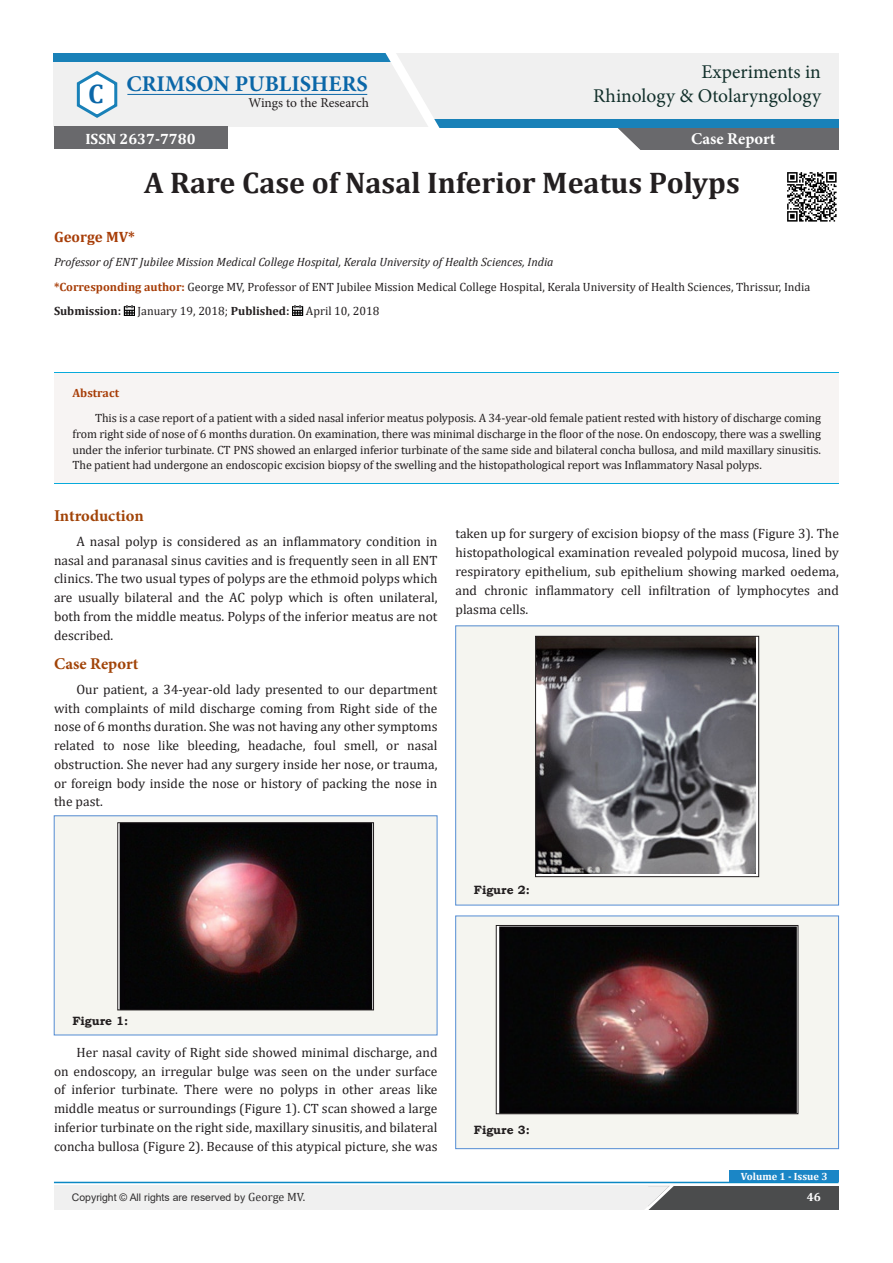
<style>
.page{position:relative;width:893px;height:1263px;background:#fff}
.page>*{position:absolute;margin:0;border:0;box-sizing:border-box;transform-origin:0 0}
.t1{font:700 30px "Cambria";color:#231f20}
.t2{font:700 27px "Cambria";color:#0b67a8}
.t3{font:700 22.5px "Minion Pro";color:#0b67a8}
.t4{font:19.5px "Minion Pro";color:#12302b}
.t5{font:700 16.5px "Minion Pro";color:#a14307}
.t6{font:700 16.5px "Minion Pro";letter-spacing:.005em;color:#fff}
.t7{font:700 15px "Cambria";color:#fff}
.t8{font:700 15px "Cambria";color:#a73d07}
.t9{font:13.5px/18.8px "Cambria";color:#231f20;text-align:justify}
.t10{font:13.5px "Minion Pro";color:#231f20}
.t11{font:12px/15.8px "Cambria";color:#231f20;text-align:justify}
.t12{font:italic 12px "Cambria";color:#231f20}
.t13{font:700 12px "Bookman Old Style";color:#231f20}
.t14{font:700 12px "Cambria";color:#231f20}
.t15{font:700 12px "Cambria";color:#a73d07}
.t16{font:700 12px "Cambria";color:#fff}
.t17{font:10.5px "Arial";color:#312f30}
.t18{font:700 10.5px "Cambria";color:#fff}
.s1{font-weight:700;color:#0b67a8}
.s2{font-weight:700;color:#a73d07}
.s3{font-family:"Calibri"}
.s4{font-weight:700}
.s5{font-family:"Calibri";font-weight:700}
.s6{font-family:"Cambria";font-size:12px}
</style>
<div class="page">
<svg style="left:124px;top:305px;width:11px;height:11px"></svg>
<svg style="left:292px;top:305px;width:11px;height:11px"></svg>
<div style="left:54px;top:816px;width:383px;height:219px;background:#f5f5f0"></div>
<img style="left:120px;top:824px;width:252px;height:184px">
<div style="left:118px;top:822px;width:256px;height:188px;border:1px solid #231f20"></div>
<div style="left:456px;top:626px;width:383px;height:279px;background:#f5f5f0"></div>
<div style="left:455px;top:626px;width:384px;height:279px;border:1px solid #548dd4"></div>
<img style="left:537px;top:638px;width:220px;height:237px">
<div style="left:535px;top:636px;width:224px;height:241px;border:1px solid #231f20"></div>
<div style="left:456px;top:916px;width:383px;height:233px;background:#f5f5f0"></div>
<div style="left:455px;top:916px;width:384px;height:233px;border:1px solid #548dd4"></div>
<img style="left:498px;top:927px;width:298px;height:185px">
<div style="left:496px;top:925px;width:302px;height:189px;border:1px solid #231f20"></div>
<div style="left:615px;top:127px;width:224px;height:23px;background:#69696c"></div>
<svg style="left:615px;top:128px;width:25px;height:22px"></svg>
<div style="left:647px;top:1186px;width:192px;height:23px;background:#4b4c4d"></div>
<div style="left:54px;top:1186px;width:593px;height:23px;background:#f0f0f0"></div>
<svg style="left:639px;top:1181px;width:41px;height:29px"></svg>
<hr style="left:54px;top:1185px;width:615px;height:1px;background:#f0f0f0">
<hr style="left:54px;top:1182px;width:784px;height:1px;background:#0b88c4">
<div style="left:730px;top:1170px;width:109px;height:12px;background:#1b86c6"></div>
<img style="left:787px;top:172px;width:50px;height:50px">
<div style="left:55px;top:372px;width:784px;height:112px;background:#f7f4f3"></div>
<hr style="left:55px;top:372px;width:784px;height:1px;background:#08aadb">
<hr style="left:55px;top:483px;width:784px;height:1px;background:#08aadb">
<div style="left:54px;top:54px;width:785px;height:73px;background:#f0f0f0"></div>
<svg style="left:76px;top:71px;width:42px;height:47px"></svg>
<hr style="left:127px;top:94px;width:240px;height:1px;background:#0b67a8">
<div style="left:430px;top:119px;width:409px;height:9px;background:#1981b8"></div>
<div style="left:54px;top:54px;width:338px;height:8px;background:#1981b8"></div>
<svg style="left:344px;top:53px;width:111px;height:75px"></svg>
<div style="left:54px;top:126px;width:173px;height:23px;background:#69696c"></div>
<p class="t4" style="left:701px;top:59px;width:121px">Experiments in</p>
<p class="t12" style="left:699px;top:62px;width:124px">Copyright © <span class="s1">George MV</span></p>
<p class="t3" style="left:126px;top:68px;width:243px">CRIMSON PUBLISHERS</p>
<p class="t10" style="left:248px;top:94px;width:122px">Wings to the Research</p>
<p class="t7" style="left:85px;top:128px;width:112px">ISSN 2637-7780</p>
<p class="t2" style="left:88px;top:74px;width:17px">C</p>
<p class="t4" style="left:593px;top:82px;width:229px">Rhinology &amp; Otolaryngology</p>
<p class="t6" style="left:691px;top:127px;width:86px">Case Report</p>
<p class="t1" style="left:144px;top:162px;width:597px">A Rare Case of Nasal Inferior Meatus Polyps</p>
<p class="t8" style="left:54px;top:227px;width:83px">George MV*</p>
<p class="t12" style="left:54px;top:253px;width:501px">Professor of ENT Jubilee Mission Medical College Hospital, Kerala University of Health Sciences, India</p>
<p class="t11" style="left:54px;top:279px;width:758px"><span class="s2">*Corresponding author:</span> George MV, Professor of ENT Jubilee Mission Medical College Hospital, Kerala University of Health Sciences, Thrissur, India</p>
<p class="t14" style="left:54px;top:302px;width:69px">Submission<span class="s3">:</span></p>
<p class="t11" style="left:138px;top:303px;width:153px">January 19, 2018<span class="s3">;</span> <span class="s4">Published</span><span class="s5">:</span></p>
<p class="t11" style="left:306px;top:303px;width:75px">April 10, 2018</p>
<p class="t15" style="left:73px;top:385px;width:48px">Abstract</p>
<p class="t11" style="left:73px;top:410px;width:750px;text-indent:22px">This is a case report of a patient with a sided nasal inferior meatus polyposis. A 34-year-old female patient rested with history of discharge coming from right side of nose of 6 months duration. On examination, there was minimal discharge in the floor of the nose. On endoscopy, there was a swelling under the inferior turbinate. CT PNS showed an enlarged inferior turbinate of the same side and bilateral concha bullosa, and mild maxillary sinusitis.<br>The patient had undergone an endoscopic excision biopsy of the swelling and the histopathological report was Inflammatory Nasal polyps.</p>
<p class="t5" style="left:54px;top:504px;width:91px">Introduction</p>
<p class="t9" style="left:54px;top:532px;width:385px;text-indent:22px">A nasal polyp is considered as an inflammatory condition in nasal and paranasal sinus cavities and is frequently seen in all ENT clinics. The two usual types of polyps are the ethmoid polyps which are usually bilateral and the AC polyp which is often unilateral, both from the middle meatus. Polyps of the inferior meatus are not described.</p>
<p class="t5" style="left:54px;top:652px;width:86px">Case Report</p>
<p class="t9" style="left:54px;top:680px;width:385px;text-indent:22px">Our patient, a 34-year-old lady presented to our department with complaints of mild discharge coming from Right side of the nose of 6 months duration. She was not having any other symptoms related to nose like bleeding, headache, foul smell, or nasal obstruction. She never had any surgery inside her nose, or trauma, or foreign body inside the nose or history of packing the nose in the past.</p>
<p class="t9" style="left:455px;top:524px;width:385px">taken up for surgery of excision biopsy of the mass (Figure 3). The histopathological examination revealed polypoid mucosa, lined by respiratory epithelium, sub epithelium showing marked oedema, and chronic inflammatory cell infiltration of lymphocytes and plasma cells.</p>
<p class="t13" style="left:474px;top:881px;width:57px">Figure 2:</p>
<p class="t13" style="left:72px;top:1012px;width:57px">Figure 1:</p>
<p class="t9" style="left:54px;top:1043px;width:385px;text-indent:22px">Her nasal cavity of Right side showed minimal discharge, and on endoscopy, an irregular bulge was seen on the under surface of inferior turbinate. There were no polyps in other areas like middle meatus or surroundings (Figure 1). CT scan showed a large inferior turbinate on the right side, maxillary sinusitis, and bilateral concha bullosa (Figure 2). Because of this atypical picture, she was</p>
<p class="t13" style="left:474px;top:1121px;width:57px">Figure 3:</p>
<p class="t18" style="left:741px;top:1169px;width:88px">Volume 1 - Issue 3</p>
<p class="t17" style="left:72px;top:1190px;width:235px">Copyright © All rights are reserved by <span class="s6">George MV.</span></p>
<p class="t16" style="left:807px;top:1189px;width:16px">46</p>
</div>
